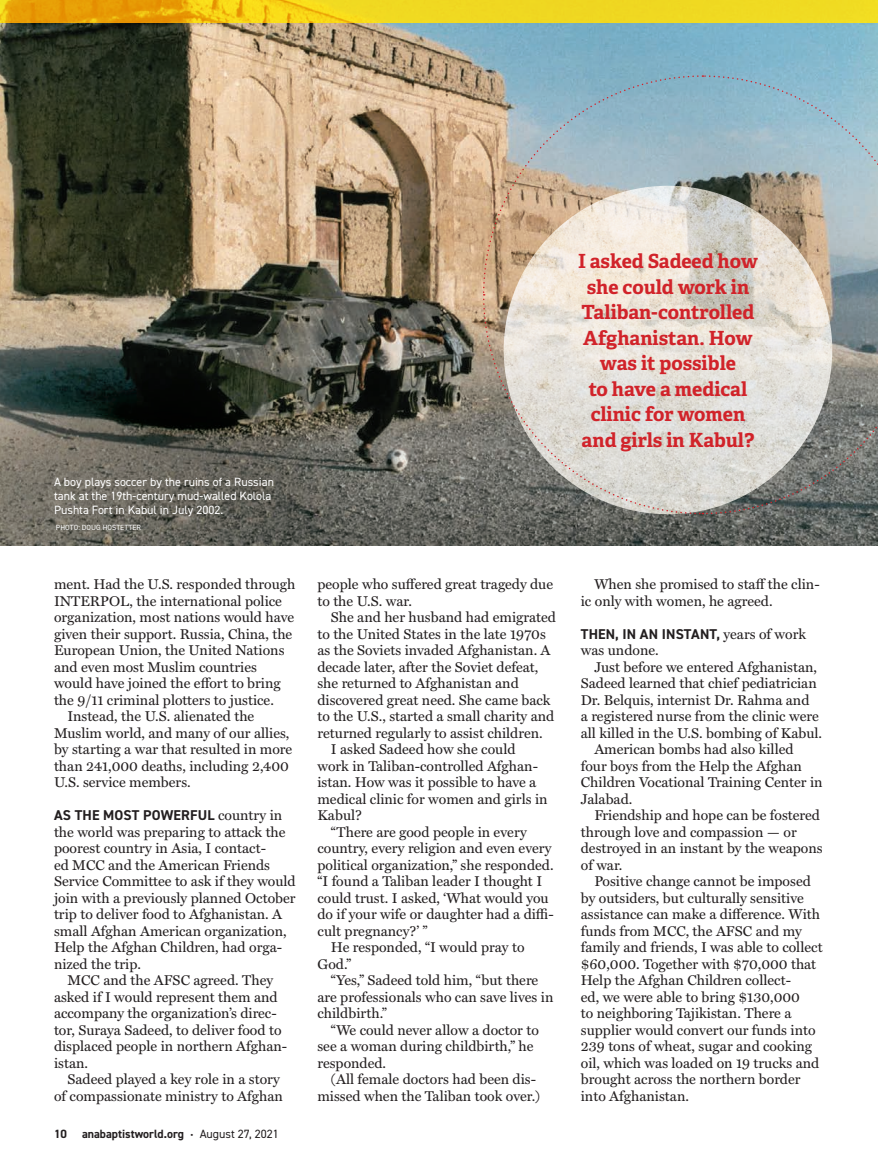
<style>
.page{position:relative;width:878px;height:1175px;background:#fff}
.page>*{position:absolute;margin:0;border:0;box-sizing:border-box;transform-origin:0 0}
.t1{font:700 19.5px/25.5px "Adelle";color:#d1232a;text-align:center}
.t2{font:14.25px/16.5px "Miller Text";color:#231f20}
.t3{font:12px/14.4px "DIN2014";color:#fff}
.t4{font:700 12px "DIN2014";color:#231f20}
.t5{font:7.5px "DIN2014";letter-spacing:.01em;color:#fff}
.s1{font-family:"DIN2014";font-weight:700}
.s2{font-weight:400}
</style>
<div class="page">
<img style="left:0;top:22px;width:878px;height:523px">
<svg style="left:482px;top:75px;width:217px;height:219px;background:#c0c2bd"></svg>
<svg style="left:482px;top:298px;width:219px;height:217px;background:#c9c5bd"></svg>
<svg style="left:702px;top:75px;width:176px;height:440px;background:#aeb5b4"></svg>
<svg style="left:0;top:0;width:878px;height:22px;background:#efca19"></svg>
<p class="t3" style="left:54px;top:474px;width:221px">A boy plays soccer by the ruins of a Russian tank at the 19th-century mud-walled Kolola<br>Pushta Fort in Kabul in July 2002.</p>
<p class="t5" style="left:56px;top:523px;width:87px">PHOTO: DOUG HOSTETTER</p>
<p class="t2" style="left:54px;top:575px;width:243px">ment. Had the U.S. responded through INTERPOL, the international police organization, most nations would have given their support. Russia, China, the European Union, the United Nations and even most Muslim countries would have joined the effort to bring the 9/11 criminal plotters to justice.</p>
<p class="t2" style="left:54px;top:707px;width:240px;text-indent:13px">Instead, the U.S. alienated the Muslim world, and many of our allies, by starting a war that resulted in more than 241,000 deaths, including 2,400<br>U.S. service members.</p>
<p class="t2" style="left:54px;top:806px;width:243px"><span class="s1">AS THE MOST POWERFUL</span> country in the world was preparing to attack the poorest country in Asia, I contact-<br>ed MCC and the American Friends Service Committee to ask if they would join with a previously planned October trip to deliver food to Afghanistan. A small Afghan American organization, Help the Afghan Children, had orga&shy;nized the trip.</p>
<p class="t2" style="left:54px;top:971px;width:235px;text-indent:13px">MCC and the AFSC agreed. They asked if I would represent them and accompany the organization’s direc&shy;tor, Suraya Sadeed, to deliver food to displaced people in northern Afghan&shy;istan.</p>
<p class="t2" style="left:54px;top:1070px;width:230px;text-align:right">Sadeed played a key role in a story<br>of compassionate ministry to Afghan</p>
<p class="t4" style="left:54px;top:1125px;width:14px">10</p>
<p class="t4" style="left:82px;top:1125px;width:198px">anabaptistworld.org <span class="s2">• August 27, 2021</span></p>
<p class="t2" style="left:317px;top:575px;width:237px">people who suffered great tragedy due to the U.S. war.</p>
<p class="t2" style="left:317px;top:608px;width:240px;text-indent:13px">She and her husband had emigrated to the United States in the late 1970s as the Soviets invaded Afghanistan. A decade later, after the Soviet defeat, she returned to Afghanistan and discovered great need. She came back to the U.S., started a small charity and returned regularly to assist children.</p>
<p class="t2" style="left:317px;top:740px;width:232px;text-indent:13px">I asked Sadeed how she could work in Taliban-controlled Afghan&shy;istan. How was it possible to have a medical clinic for women and girls in<br>Kabul?</p>
<p class="t2" style="left:317px;top:822px;width:238px;text-indent:13px">“There are good people in every country, every religion and even every political organization,” she responded. “I found a Taliban leader I thought I could trust. I asked, ‘What would you do if your wife or daughter had a diffi&shy;cult pregnancy?’ ”</p>
<p class="t2" style="left:317px;top:938px;width:208px;text-indent:13px">He responded, “I would pray to<br>God.”</p>
<p class="t2" style="left:317px;top:971px;width:237px;text-indent:13px">“Yes,” Sadeed told him, “but there are professionals who can save lives in childbirth.”</p>
<p class="t2" style="left:317px;top:1020px;width:223px;text-indent:13px">“We could never allow a doctor to see a woman during childbirth,” he responded.</p>
<p class="t2" style="left:317px;top:1070px;width:224px;text-align:right">(All female doctors had been dis&shy;missed when the Taliban took over.)</p>
<p class="t1" style="left:578px;top:248px;width:181px">I asked Sadeed how she could work in<br>Taliban-controlled<br>Afghanistan. How was it possible<br>to have a medical clinic for women and girls in Kabul?</p>
<p class="t2" style="left:581px;top:575px;width:240px;text-indent:13px">When she promised to staff the clin&shy;ic only with women, he agreed.</p>
<p class="t2" style="left:581px;top:624px;width:227px"><span class="s1">THEN, IN AN INSTANT,</span> years of work was undone.</p>
<p class="t2" style="left:581px;top:657px;width:243px;text-indent:13px">Just before we entered Afghanistan, Sadeed learned that chief pediatrician Dr. Belquis, internist Dr. Rahma and<br>a registered nurse from the clinic were all killed in the U.S. bombing of Kabul.</p>
<p class="t2" style="left:581px;top:740px;width:243px;text-indent:13px">American bombs had also killed four boys from the Help the Afghan<br>Children Vocational Training Center in<br>Jalabad.</p>
<p class="t2" style="left:581px;top:806px;width:243px;text-indent:13px">Friendship and hope can be fostered through love and compassion — or destroyed in an instant by the weapons of war.</p>
<p class="t2" style="left:581px;top:872px;width:243px;text-indent:13px">Positive change cannot be imposed by outsiders, but culturally sensitive assistance can make a difference. With funds from MCC, the AFSC and my family and friends, I was able to collect $60,000. Together with $70,000 that Help the Afghan Children collect-<br>ed, we were able to bring $130,000<br>to neighboring Tajikistan. There a supplier would convert our funds into 239 tons of wheat, sugar and cooking oil, which was loaded on 19 trucks and brought across the northern border into Afghanistan.</p>
</div>
